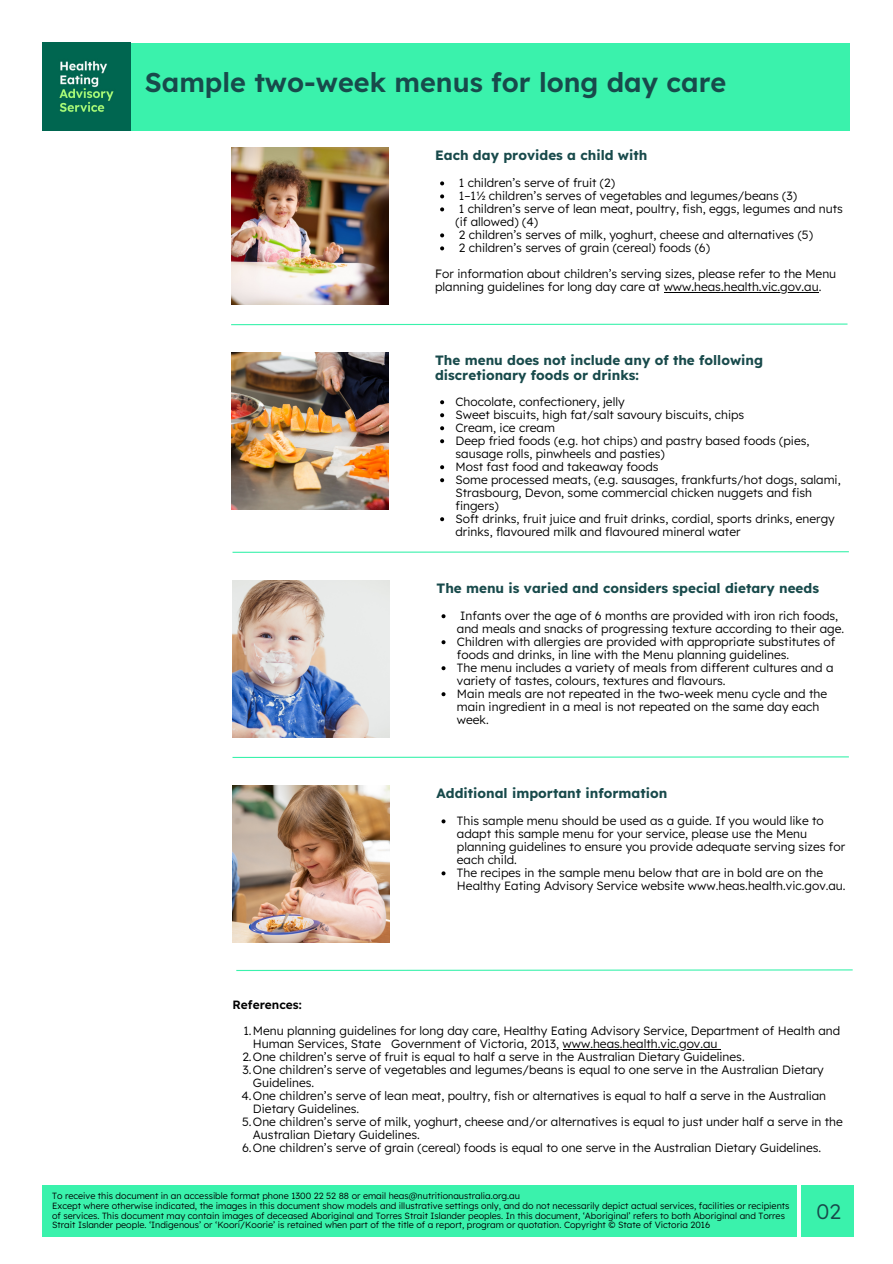
<style>
.page{position:relative;width:893px;height:1264px;background:#fff}
.page>*{position:absolute;margin:0;border:0;box-sizing:border-box;transform-origin:0 0}
.t1{font:600 27px "Lexend";color:#184a4b}
.t2{font:300 21px "Lexend";color:#184a4b}
.t3{font:700 13.5px/14.5px "Lexend";color:#184a4b}
.t4{font:300 12px/13px "Lexend";color:#000}
.t5{font:600 12px "Lexend";color:#000}
.t6{font:300 9px/9.8px "Lexend";color:#000}
</style>
<div class="page">
<div style="left:128px;top:43px;width:721px;height:87px;background:#3af2ac"></div>
<img style="left:43px;top:43px;width:87px;height:87px">
<svg style="left:231px;top:323px;width:617px;height:3px"></svg>
<svg style="left:232px;top:551px;width:617px;height:2px"></svg>
<svg style="left:232px;top:756px;width:617px;height:2px"></svg>
<img style="left:231px;top:147px;width:157px;height:157px">
<img style="left:231px;top:352px;width:157px;height:157px">
<img style="left:232px;top:580px;width:158px;height:157px">
<img style="left:232px;top:785px;width:158px;height:157px">
<svg style="left:440px;top:181px;width:4px;height:4px"></svg>
<svg style="left:440px;top:194px;width:4px;height:4px"></svg>
<svg style="left:440px;top:207px;width:4px;height:4px"></svg>
<svg style="left:440px;top:233px;width:4px;height:4px"></svg>
<svg style="left:440px;top:246px;width:4px;height:4px"></svg>
<hr style="left:663px;top:292px;width:155px;height:1px;background:#000">
<svg style="left:440px;top:400px;width:4px;height:4px"></svg>
<svg style="left:440px;top:413px;width:4px;height:4px"></svg>
<svg style="left:440px;top:426px;width:4px;height:4px"></svg>
<svg style="left:440px;top:439px;width:4px;height:4px"></svg>
<svg style="left:440px;top:465px;width:4px;height:4px"></svg>
<svg style="left:440px;top:478px;width:4px;height:4px"></svg>
<svg style="left:440px;top:517px;width:4px;height:4px"></svg>
<svg style="left:441px;top:614px;width:4px;height:4px"></svg>
<svg style="left:441px;top:640px;width:4px;height:4px"></svg>
<svg style="left:441px;top:666px;width:4px;height:4px"></svg>
<svg style="left:441px;top:692px;width:4px;height:4px"></svg>
<svg style="left:441px;top:819px;width:4px;height:4px"></svg>
<svg style="left:441px;top:871px;width:4px;height:4px"></svg>
<hr style="left:562px;top:1048px;width:155px;height:1px;background:#000">
<svg style="left:236px;top:969px;width:617px;height:2px"></svg>
<div style="left:42px;top:1184px;width:754px;height:52px;background:#3af2ac"></div>
<div style="left:801px;top:1184px;width:52px;height:52px;background:#3af2ac"></div>
<p class="t1" style="left:145px;top:65px;width:583px">Sample two-week menus for long day care</p>
<p class="t3" style="left:435px;top:148px;width:214px">Each day provides a child with</p>
<p class="t4" style="left:459px;top:176px;width:158px">1 children’s serve of fruit (2)</p>
<p class="t4" style="left:459px;top:189px;width:340px">1–1½ children’s serves of vegetables and legumes/beans (3)</p>
<p class="t4" style="left:455px;top:202px;width:389px">1 children’s serve of lean meat, poultry, fish, eggs, legumes and nuts (if allowed) (4)</p>
<p class="t4" style="left:459px;top:228px;width:355px">2 children’s serves of milk, yoghurt, cheese and alternatives (5)</p>
<p class="t4" style="left:459px;top:241px;width:253px">2 children’s serves of grain (cereal) foods (6)</p>
<p class="t4" style="left:435px;top:267px;width:402px">For information about children’s serving sizes, please refer to the Menu planning guidelines for long day care at www.heas.health.vic.gov.au.</p>
<p class="t3" style="left:435px;top:353px;width:329px">The menu does not include any of the following discretionary foods or drinks:</p>
<p class="t4" style="left:455px;top:395px;width:171px">Chocolate, confectionery, jelly</p>
<p class="t4" style="left:455px;top:408px;width:290px">Sweet biscuits, high fat/salt savoury biscuits, chips</p>
<p class="t4" style="left:455px;top:421px;width:101px">Cream, ice cream</p>
<p class="t4" style="left:455px;top:434px;width:355px">Deep fried foods (e.g. hot chips) and pastry based foods (pies, sausage rolls, pinwheels and pasties)</p>
<p class="t4" style="left:455px;top:460px;width:205px">Most fast food and takeaway foods</p>
<p class="t4" style="left:455px;top:473px;width:386px">Some processed meats, (e.g. sausages, frankfurts/hot dogs, salami,<br>Strasbourg, Devon, some commercial chicken nuggets and fish fingers)</p>
<p class="t4" style="left:455px;top:512px;width:381px">Soft drinks, fruit juice and fruit drinks, cordial, sports drinks, energy drinks, flavoured milk and flavoured mineral water</p>
<p class="t3" style="left:436px;top:580px;width:384px">The menu is varied and considers special dietary needs</p>
<p class="t4" style="left:457px;top:609px;width:388px">Infants over the age of 6 months are provided with iron rich foods, and meals and snacks of progressing texture according to their age.</p>
<p class="t4" style="left:457px;top:635px;width:380px">Children with allergies are provided with appropriate substitutes of foods and drinks, in line with the Menu planning guidelines.</p>
<p class="t4" style="left:457px;top:661px;width:378px">The menu includes a variety of meals from different cultures and a variety of tastes, colours, textures and flavours.</p>
<p class="t4" style="left:457px;top:687px;width:371px">Main meals are not repeated in the two-week menu cycle and the main ingredient in a meal is not repeated on the same day each week.</p>
<p class="t3" style="left:436px;top:785px;width:232px">Additional important information</p>
<p class="t5" style="left:232px;top:996px;width:71px">References:</p>
<p class="t4" style="left:457px;top:814px;width:390px">This sample menu should be used as a guide. If you would like to adapt this sample menu for your service, please use the Menu planning guidelines to ensure you provide adequate serving sizes for each child.</p>
<p class="t4" style="left:457px;top:866px;width:390px">The recipes in the sample menu below that are in bold are on the<br>Healthy Eating Advisory Service website www.heas.health.vic.gov.au.</p>
<p class="t4" style="left:253px;top:1023px;width:588px;text-indent:-9px">1.Menu planning guidelines for long day care, Healthy Eating Advisory Service, Department of Health and<br>Human Services, State Government of Victoria, 2013, www.heas.health.vic.gov.au</p>
<p class="t4" style="left:242px;top:1049px;width:504px">2.One children’s serve of fruit is equal to half a serve in the Australian Dietary Guidelines.</p>
<p class="t4" style="left:253px;top:1062px;width:572px;text-indent:-10px">3.One children’s serve of vegetables and legumes/beans is equal to one serve in the Australian Dietary<br>Guidelines.</p>
<p class="t4" style="left:253px;top:1088px;width:574px;text-indent:-11px">4.One children’s serve of lean meat, poultry, fish or alternatives is equal to half a serve in the Australian<br>Dietary Guidelines.</p>
<p class="t4" style="left:253px;top:1114px;width:591px;text-indent:-11px">5.One children’s serve of milk, yoghurt, cheese and/or alternatives is equal to just under half a serve in the<br>Australian Dietary Guidelines.</p>
<p class="t4" style="left:242px;top:1140px;width:580px">6.One children’s serve of grain (cereal) foods is equal to one serve in the Australian Dietary Guidelines.</p>
<p class="t6" style="left:52px;top:1190px;width:469px">To receive this document in an accessible format phone 1300 22 52 88 or email heas@nutritionaustralia.org.au</p>
<p class="t6" style="left:52px;top:1200px;width:738px">Except where otherwise indicated, the images in this document show models and illustrative settings only, and do not necessarily depict actual services, facilities or recipients of services. This document may contain images of deceased Aboriginal and Torres Strait Islander peoples. In this document, ‘Aboriginal’ refers to both Aboriginal and Torres<br>Strait Islander people. ‘Indigenous’ or ‘Koori/Koorie’ is retained when part of the title of a report, program or quotation. Copyright © State of Victoria 2016</p>
<p class="t2" style="left:816px;top:1197px;width:26px">02</p>
</div>
